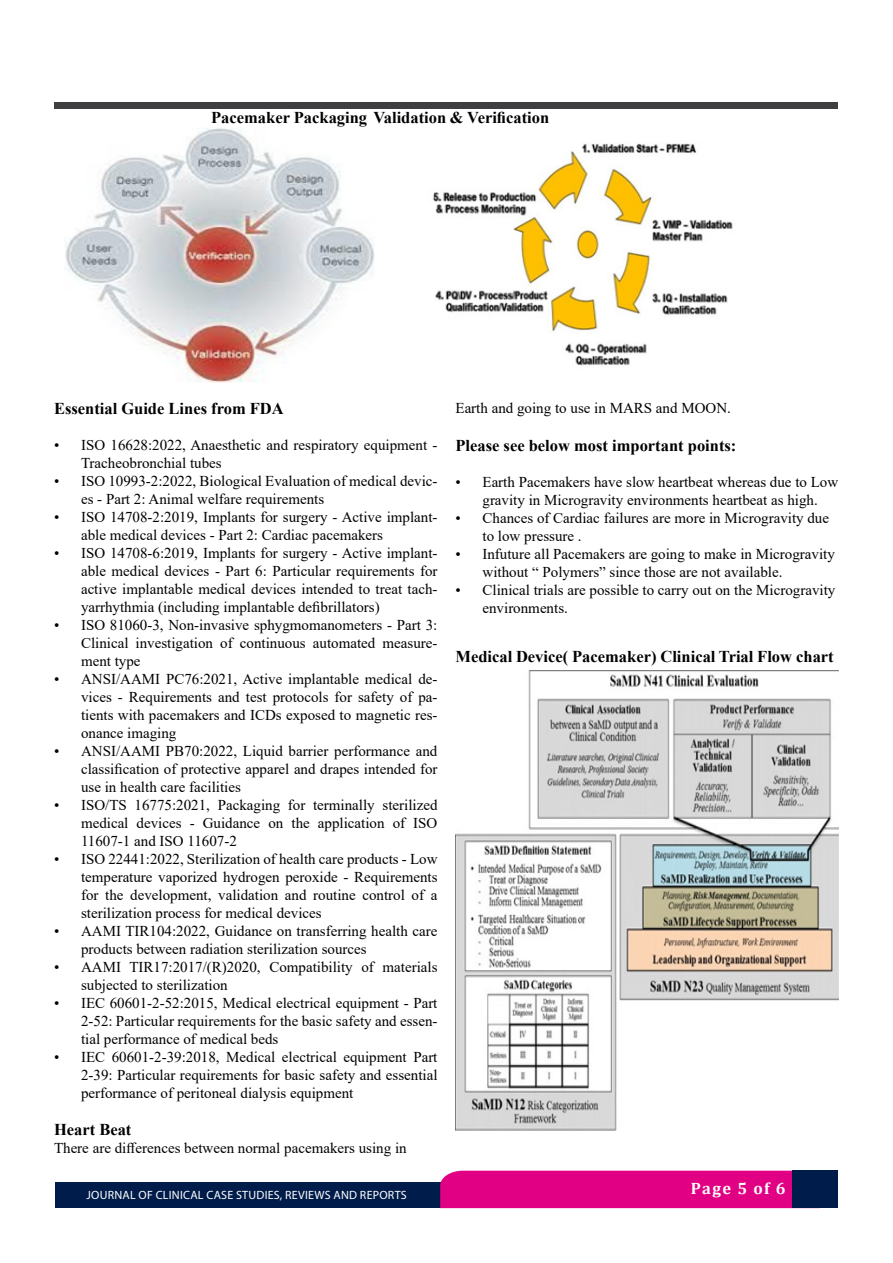
<style>
.page{position:relative;width:893px;height:1263px;background:#fff}
.page>*{position:absolute;margin:0;border:0;box-sizing:border-box;transform-origin:0 0}
.t1{font:700 16.5px "Times New Roman";color:#000}
.t2{font:700 16.5px "Cambria";letter-spacing:.08em;color:#fff}
.t3{font:15px/18px "Times New Roman";color:#000}
.t4{font:12px "Myriad Pro";letter-spacing:.02em;color:#fff}
</style>
<div class="page">
<div style="left:54px;top:103px;width:783px;height:5px;background:#3f3e40"></div>
<div style="left:55px;top:1182px;width:765px;height:26px;background:#001c4a"></div>
<div style="left:440px;top:1171px;width:352px;height:37px;background:#e10083"></div>
<div style="left:792px;top:1171px;width:46px;height:37px;background:#001c4a"></div>
<img style="left:65px;top:127px;width:668px;height:255px">
<img style="left:456px;top:671px;width:383px;height:459px">
<p class="t1" style="left:211px;top:106px;width:339px">Pacemaker Packaging Validation &amp; Verification</p>
<p class="t1" style="left:54px;top:396px;width:231px">Essential Guide Lines from FDA</p>
<p class="t3" style="left:81px;top:435px;width:358px;text-indent:-27px">• ISO 16628:2022, Anaesthetic and respiratory equipment -<br>Tracheobronchial tubes</p>
<p class="t3" style="left:81px;top:471px;width:358px;text-indent:-27px">• ISO 10993-2:2022, Biological Evaluation of medical devic&shy;es - Part 2: Animal welfare requirements</p>
<p class="t3" style="left:81px;top:507px;width:358px;text-indent:-27px">• ISO 14708-2:2019, Implants for surgery - Active implant&shy;able medical devices - Part 2: Cardiac pacemakers</p>
<p class="t3" style="left:81px;top:543px;width:358px;text-align:justify;text-indent:-27px">• ISO 14708-6:2019, Implants for surgery - Active implant&shy;able medical devices - Part 6: Particular requirements for active implantable medical devices intended to treat tach&shy;yarrhythmia (including implantable defibrillators)</p>
<p class="t3" style="left:81px;top:615px;width:358px;text-align:justify;text-indent:-27px">• ISO 81060-3, Non-invasive sphygmomanometers - Part 3:<br>Clinical investigation of continuous automated measure&shy;ment type</p>
<p class="t3" style="left:81px;top:669px;width:358px;text-align:justify;text-indent:-27px">• ANSI/AAMI PC76:2021, Active implantable medical de&shy;vices - Requirements and test protocols for safety of pa&shy;tients with pacemakers and ICDs exposed to magnetic res&shy;onance imaging</p>
<p class="t3" style="left:81px;top:741px;width:358px;text-align:justify;text-indent:-27px">• ANSI/AAMI PB70:2022, Liquid barrier performance and classification of protective apparel and drapes intended for use in health care facilities</p>
<p class="t3" style="left:81px;top:795px;width:358px;text-align:justify;text-indent:-27px">• ISO/TS 16775:2021, Packaging for terminally sterilized medical devices - Guidance on the application of ISO 11607-1 and ISO 11607-2</p>
<p class="t3" style="left:81px;top:849px;width:358px;text-align:justify;text-indent:-27px">• ISO 22441:2022, Sterilization of health care products - Low temperature vaporized hydrogen peroxide - Requirements for the development, validation and routine control of a sterilization process for medical devices</p>
<p class="t3" style="left:81px;top:921px;width:358px;text-indent:-27px">• AAMI TIR104:2022, Guidance on transferring health care products between radiation sterilization sources</p>
<p class="t3" style="left:81px;top:957px;width:358px;text-indent:-27px">• AAMI TIR17:2017/(R)2020, Compatibility of materials subjected to sterilization</p>
<p class="t3" style="left:81px;top:993px;width:358px;text-align:justify;text-indent:-27px">• IEC 60601-2-52:2015, Medical electrical equipment - Part 2-52: Particular requirements for the basic safety and essen&shy;tial performance of medical beds</p>
<p class="t3" style="left:81px;top:1047px;width:358px;text-align:justify;text-indent:-27px">• IEC 60601-2-39:2018, Medical electrical equipment Part 2-39: Particular requirements for basic safety and essential performance of peritoneal dialysis equipment</p>
<p class="t1" style="left:54px;top:1118px;width:79px">Heart Beat</p>
<p class="t3" style="left:54px;top:1139px;width:354px">There are differences between normal pacemakers using in</p>
<p class="t4" style="left:86px;top:1188px;width:322px">JOURNAL OF CLINICAL CASE STUDIES, REVIEWS AND REPORTS</p>
<p class="t3" style="left:455px;top:398px;width:277px">Earth and going to use in MARS and MOON.</p>
<p class="t1" style="left:455px;top:433px;width:282px">Please see below most important points:</p>
<p class="t3" style="left:455px;top:472px;width:384px;text-align:center">• Earth Pacemakers have slow heartbeat whereas due to Low gravity in Microgravity environments heartbeat as high.</p>
<p class="t3" style="left:482px;top:508px;width:348px;text-indent:-27px">• Chances of Cardiac failures are more in Microgravity due to low pressure .</p>
<p class="t3" style="left:482px;top:544px;width:354px;text-indent:-27px">• Infuture all Pacemakers are going to make in Microgravity without “ Polymers” since those are not available.</p>
<p class="t3" style="left:482px;top:580px;width:354px;text-indent:-27px">• Clinical trials are possible to carry out on the Microgravity environments.</p>
<p class="t1" style="left:455px;top:645px;width:380px">Medical Device( Pacemaker) Clinical Trial Flow chart</p>
<p class="t2" style="left:691px;top:1177px;width:96px">Page 5 of 6</p>
</div>
